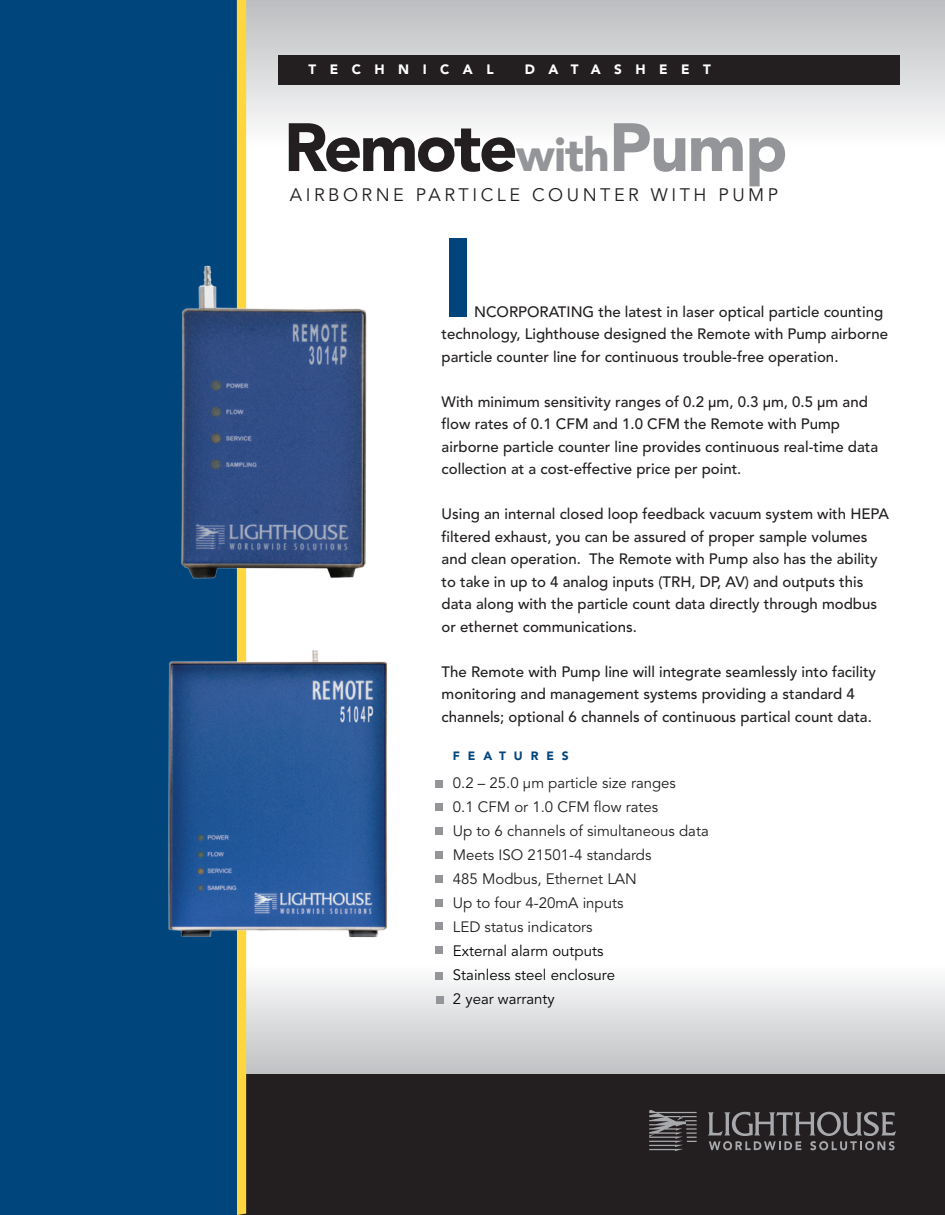
<style>
.page{position:relative;width:945px;height:1215px;background:#fff}
.page>*{position:absolute;margin:0;border:0;box-sizing:border-box;transform-origin:0 0}
.t1{font:900 111px "Avenir";color:#00447b}
.t2{font:900 67.5px "Avenir";letter-spacing:-.04em;color:#231f20}
.t3{font:18px "Avenir";letter-spacing:.195em;color:#231f20}
.t4{font:500 15px/22.5px "Avenir";color:#231f20}
.t5{font:15px/24px "Avenir";color:#231f20}
.t6{font:15px/24px "Avenir";color:#040504}
.t7{font:900 13.5px "Avenir";letter-spacing:1em;color:#fff}
.t8{font:900 12px "Avenir";letter-spacing:.66em;color:#00457c}
.s1{font-size:46.5px;color:#939598}
.s2{color:#939598}
</style>
<div class="page">
<div style="left:245px;top:963px;width:700px;height:115px;background:linear-gradient(to bottom,#fefefe,#bdbec1)"></div>
<div style="left:14px;top:1074px;width:931px;height:141px;background:#231f20"></div>
<div style="left:245px;top:0;width:700px;height:147px;background:linear-gradient(to bottom,#bbbcbe,#fafafa)"></div>
<div style="left:0;top:0;width:239px;height:1215px;background:#00457c"></div>
<div style="left:279px;top:55px;width:621px;height:29px;background:#231f20"></div>
<svg style="left:708px;top:1112px;width:188px;height:38px"></svg>
<svg style="left:649px;top:1110px;width:48px;height:41px"></svg>
<div style="left:237px;top:0;width:9px;height:1215px;background:#ffd540"></div>
<div style="left:435px;top:780px;width:7px;height:7px;background:#939598"></div>
<div style="left:435px;top:804px;width:7px;height:7px;background:#939598"></div>
<div style="left:435px;top:827px;width:7px;height:8px;background:#939598"></div>
<div style="left:435px;top:851px;width:7px;height:8px;background:#939598"></div>
<div style="left:435px;top:875px;width:7px;height:8px;background:#939598"></div>
<div style="left:435px;top:899px;width:7px;height:7px;background:#939598"></div>
<div style="left:435px;top:923px;width:7px;height:7px;background:#939598"></div>
<div style="left:435px;top:947px;width:7px;height:7px;background:#939598"></div>
<div style="left:435px;top:972px;width:8px;height:7px;background:#939598"></div>
<div style="left:436px;top:996px;width:8px;height:8px;background:#939598"></div>
<img style="left:181px;top:240px;width:186px;height:389px">
<img style="left:168px;top:629px;width:260px;height:485px">
<p class="t7" style="left:308px;top:62px;width:187px">TECHNICAL</p>
<p class="t7" style="left:525px;top:62px;width:188px">DATASHEET</p>
<h2 class="t2" style="left:284px;top:107px;width:505px">Remote<span class="s1">with</span><span class="s2">Pump</span></h2>
<p class="t3" style="left:290px;top:184px;width:490px">AIRBORNE PARTICLE COUNTER WITH PUMP</p>
<h1 class="t1" style="left:442px;top:211px;width:34px">I</h1>
<p class="t4" style="left:442px;top:301px;width:448px;text-indent:32px">NCORPORATING the latest in laser optical particle counting technology, Lighthouse designed the Remote with Pump airborne particle counter line for continuous trouble-free operation.</p>
<p class="t4" style="left:442px;top:391px;width:438px">With minimum sensitivity ranges of 0.2 µm, 0.3 µm, 0.5 µm and flow rates of 0.1 CFM and 1.0 CFM the Remote with Pump airborne particle counter line provides continuous real-time data collection at a cost-effective price per point.</p>
<p class="t4" style="left:442px;top:503px;width:449px">Using an internal closed loop feedback vacuum system with HEPA filtered exhaust, you can be assured of proper sample volumes and clean operation. The Remote with Pump also has the ability to take in up to 4 analog inputs (TRH, DP, AV) and outputs this data along with the particle count data directly through modbus or ethernet communications.</p>
<p class="t4" style="left:442px;top:661px;width:436px">The Remote with Pump line will integrate seamlessly into facility monitoring and management systems providing a standard 4 channels; optional 6 channels of continuous partical count data.</p>
<p class="t8" style="left:453px;top:749px;width:117px">FEATURES</p>
<p class="t5" style="left:453px;top:772px;width:257px">0.2 – 25.0 µm particle size ranges<br>0.1 CFM or 1.0 CFM flow rates<br>Up to 6 channels of simultaneous data<br>Meets ISO 21501-4 standards<br>485 Modbus, Ethernet LAN<br>Up to four 4-20mA inputs<br>LED status indicators</p>
<p class="t6" style="left:453px;top:940px;width:164px">External alarm outputs<br>Stainless steel enclosure<br>2 year warranty</p>
</div>
